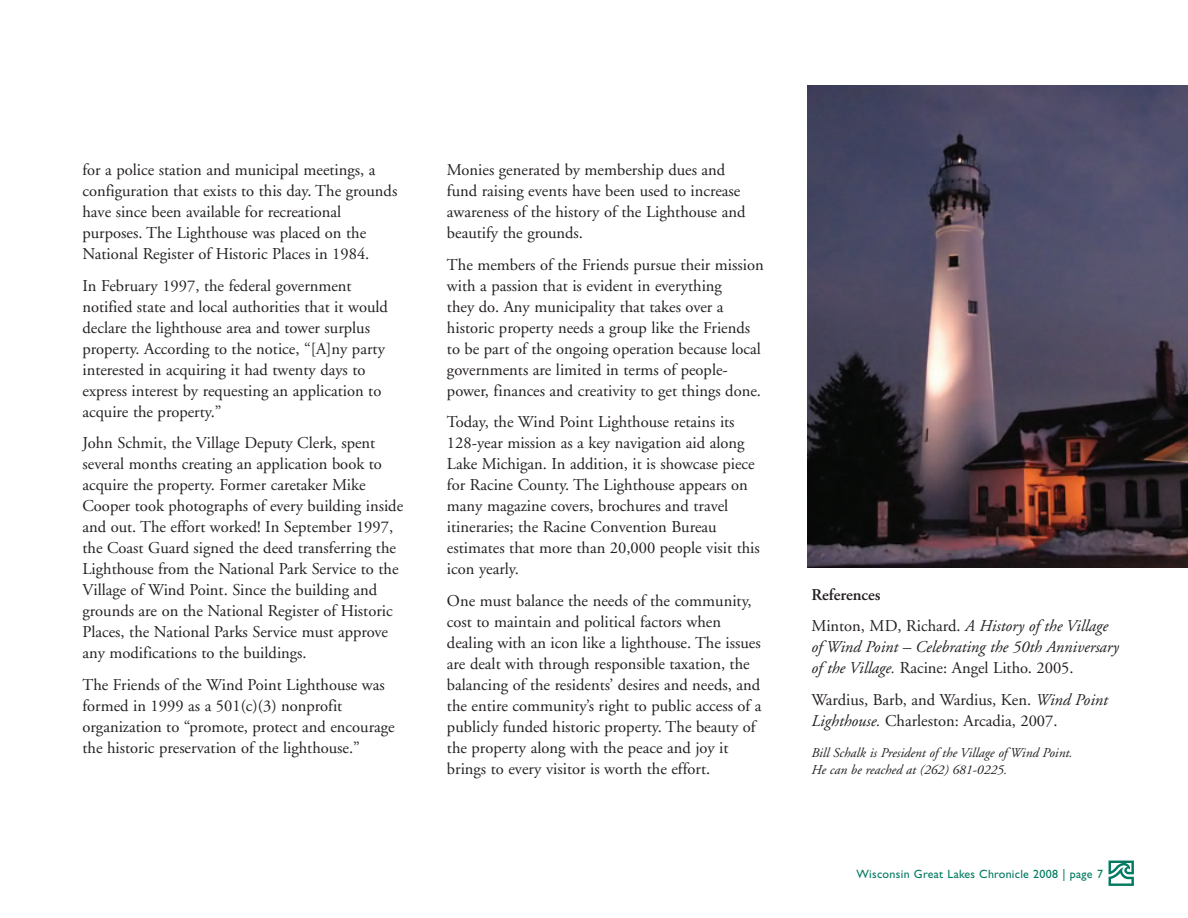
<style>
.page{position:relative;width:1188px;height:918px;background:#fff}
.page>*{position:absolute;margin:0;border:0;box-sizing:border-box;transform-origin:0 0}
.t1{font:16.5px/21px "Adobe Garamond";color:#231f20}
.t2{font:italic 16.5px/31.5px "Adobe Garamond";color:#231f20}
.t3{font:italic 13.5px/16.5px "Adobe Garamond";color:#231f20}
.t4{font:12px "Gill Sans";letter-spacing:.025em;color:#007a60}
.s1{font-weight:600;font-style:normal}
.s2{font-style:normal}
.s3{font-style:italic}
</style>
<div class="page">
<svg style="left:1109px;top:861px;width:25px;height:25px"></svg>
<img style="left:808px;top:86px;width:380px;height:481px">
<p class="t1" style="left:82px;top:161px;width:316px">for a police station and municipal meetings, a configuration that exists to this day. The grounds have since been available for recreational purposes. The Lighthouse was placed on the National Register of Historic Places in 1984.</p>
<p class="t1" style="left:82px;top:277px;width:307px">In February 1997, the federal government notified state and local authorities that it would declare the lighthouse area and tower surplus property. According to the notice, “[A]ny party interested in acquiring it had twenty days to express interest by requesting an application to acquire the property.”</p>
<p class="t1" style="left:82px;top:434px;width:322px">John Schmit, the Village Deputy Clerk, spent several months creating an application book to acquire the property. Former caretaker Mike Cooper took photographs of every building inside and out. The effort worked! In September 1997, the Coast Guard signed the deed transferring the Lighthouse from the National Park Service to the Village of Wind Point. Since the building and grounds are on the National Register of Historic Places, the National Parks Service must approve any modifications to the buildings.</p>
<p class="t1" style="left:82px;top:676px;width:314px">The Friends of the Wind Point Lighthouse was formed in 1999 as a 501(c)(3) nonprofit organization to “promote, protect and encourage the historic preservation of the lighthouse.”</p>
<p class="t1" style="left:447px;top:161px;width:300px">Monies generated by membership dues and fund raising events have been used to increase awareness of the history of the Lighthouse and beautify the grounds.</p>
<p class="t1" style="left:447px;top:256px;width:318px">The members of the Friends pursue their mission with a passion that is evident in everything<br>they do. Any municipality that takes over a historic property needs a group like the Friends to be part of the ongoing operation because local governments are limited in terms of people&shy;power, finances and creativity to get things done.</p>
<p class="t1" style="left:447px;top:413px;width:314px">Today, the Wind Point Lighthouse retains its 128-year mission as a key navigation aid along Lake Michigan. In addition, it is showcase piece for Racine County. The Lighthouse appears on many magazine covers, brochures and travel itineraries; the Racine Convention Bureau estimates that more than 20,000 people visit this icon yearly.</p>
<p class="t1" style="left:447px;top:592px;width:316px">One must balance the needs of the community, cost to maintain and political factors when dealing with an icon like a lighthouse. The issues are dealt with through responsible taxation, the balancing of the residents’ desires and needs, and the entire community’s right to public access of a publicly funded historic property. The beauty of the property along with the peace and joy it brings to every visitor is worth the effort.</p>
<p class="t2" style="left:811px;top:580px;width:298px"><span class="s1">References<br></span><span class="s2">Minton, MD, Richard.</span> A History of the Village</p>
<p class="t2" style="left:811px;top:638px;width:309px;line-height:21px">of Wind Point – Celebrating the 50th Anniversary of the Village. <span class="s2">Racine: Angel Litho. 2005.</span></p>
<p class="t1" style="left:811px;top:691px;width:298px">Wardius, Barb, and Wardius, Ken. <span class="s3">Wind Point<br>Lighthouse.</span> Charleston: Arcadia, 2007.</p>
<p class="t3" style="left:812px;top:746px;width:263px">Bill Schalk is President of the Village of Wind Point.<br>He can be reached at (262) 681-0225.</p>
<p class="t4" style="left:856px;top:869px;width:248px">Wisconsin Great Lakes Chronicle 2008 | page 7</p>
</div>
